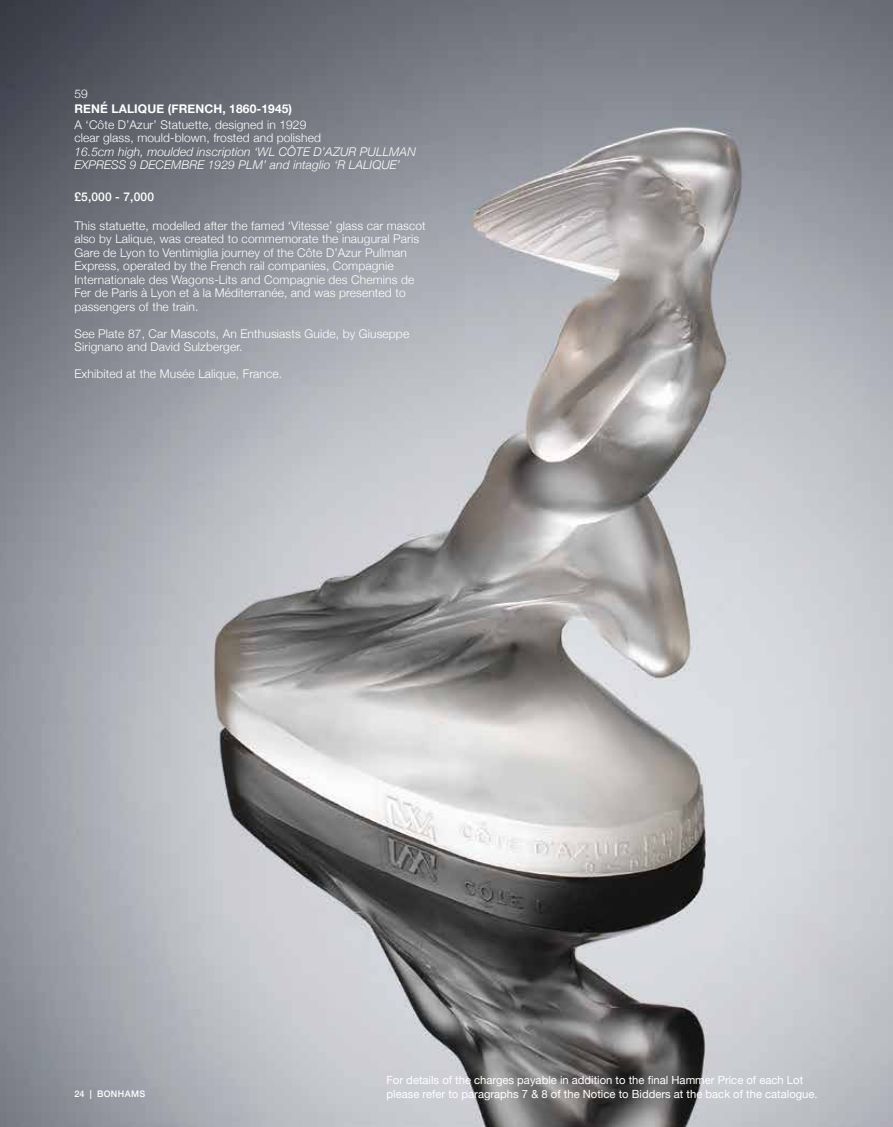
<style>
.page{position:relative;width:893px;height:1127px;background:#fff}
.page>*{position:absolute;margin:0;border:0;box-sizing:border-box;transform-origin:0 0}
.t1{font:300 12px/13.5px "Helvetica Neue";letter-spacing:.01em;color:#fff}
.t2{font:italic 300 12px/13.5px "Helvetica Neue";letter-spacing:.01em;color:#fff}
.t3{font:700 12px "Helvetica Neue";letter-spacing:.01em;color:#fff}
.t4{font:500 12px "Helvetica Neue";letter-spacing:.01em;color:#fff}
.t5{font:11.25px/13.5px "Helvetica Neue";color:#fff}
.t6{font:500 9px "Helvetica Neue";letter-spacing:.035em;color:#fff}
</style>
<div class="page">
<img style="left:0;top:0;width:893px;height:1127px">
<p class="t1" style="left:74px;top:86px;width:15px">59</p>
<p class="t3" style="left:74px;top:100px;width:219px">RENÉ LALIQUE (FRENCH, 1860-1945)</p>
<p class="t1" style="left:74px;top:117px;width:248px">A ‘Côte D’Azur’ Statuette, designed in 1929 clear glass, mould-blown, frosted and polished</p>
<p class="t2" style="left:74px;top:144px;width:343px">16.5cm high, moulded inscription ‘WL CÔTE D’AZUR PULLMAN<br>EXPRESS 9 DECEMBRE 1929 PLM’ and intaglio ‘R LALIQUE’</p>
<p class="t4" style="left:74px;top:187px;width:81px">£5,000 - 7,000</p>
<p class="t1" style="left:74px;top:218px;width:353px">This statuette, modelled after the famed ‘Vitesse’ glass car mascot also by Lalique, was created to commemorate the inaugural Paris Gare de Lyon to Ventimiglia journey of the Côte D’Azur Pullman Express, operated by the French rail companies, Compagnie Internationale des Wagons-Lits and Compagnie des Chemins de Fer de Paris à Lyon et à la Méditerranée, and was presented to passengers of the train.</p>
<p class="t1" style="left:74px;top:326px;width:336px">See Plate 87, Car Mascots, An Enthusiasts Guide, by Giuseppe<br>Sirignano and David Sulzberger.</p>
<p class="t1" style="left:74px;top:366px;width:209px">Exhibited at the Musée Lalique, France.</p>
<p class="t6" style="left:74px;top:1087px;width:72px">24 | BONHAMS</p>
<p class="t5" style="left:387px;top:1074px;width:433px">For details of the charges payable in addition to the final Hammer Price of each Lot please refer to paragraphs 7 &amp; 8 of the Notice to Bidders at the back of the catalogue.</p>
</div>
